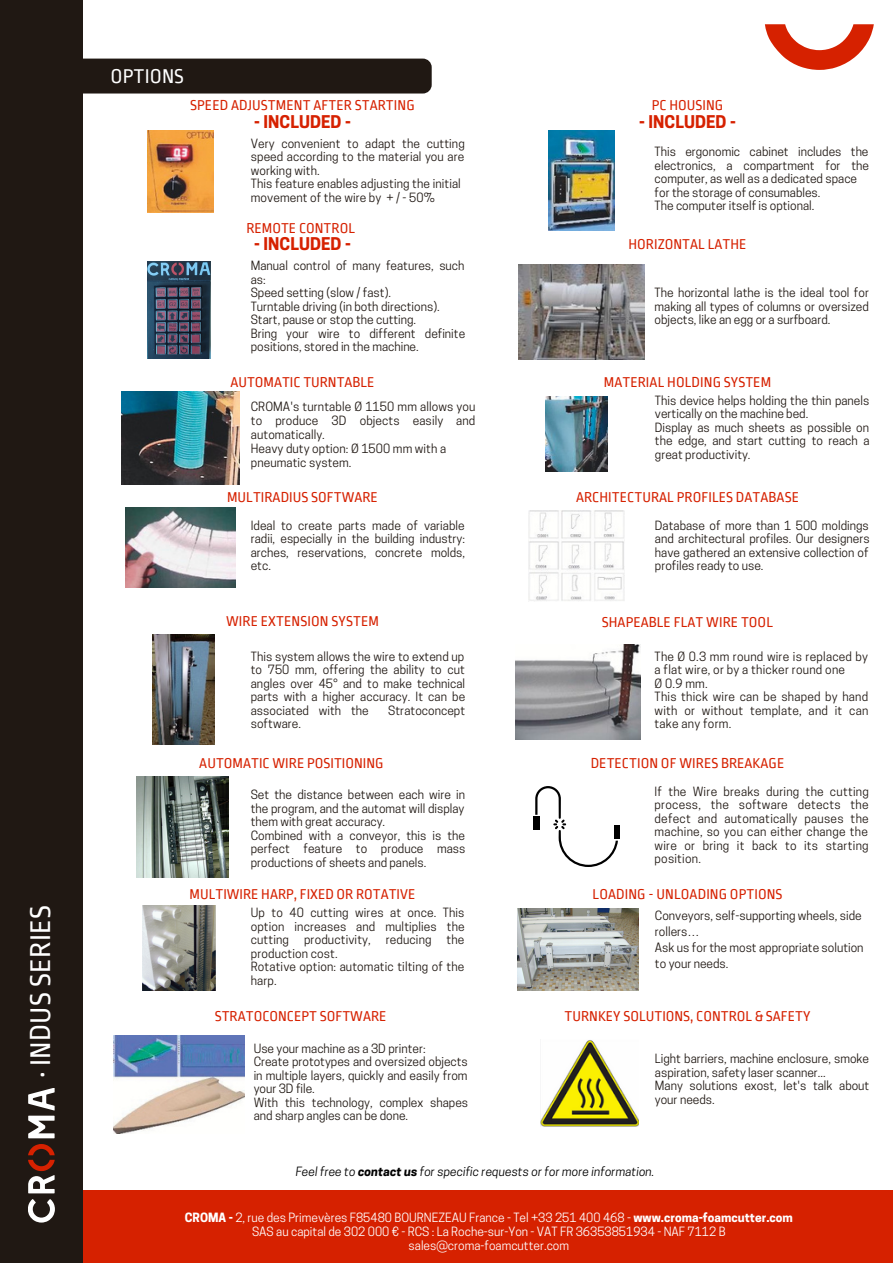
<style>
.page{position:relative;width:893px;height:1264px;background:#fff}
.page>*{position:absolute;margin:0;border:0;box-sizing:border-box;transform-origin:0 0}
.t1{font:30px "Ropa Sans";letter-spacing:.005em;color:#fff}
.t2{font:21px "Ropa Sans";letter-spacing:.005em;color:#fff}
.t3{font:700 16.5px "Cooper Hewitt";letter-spacing:.005em;color:#d62100}
.t4{font:15px "Ropa Sans";letter-spacing:.005em;color:#d62100}
.t5{font:12px/13.5px "Cooper Hewitt";color:#201813}
.t6{font:12px/14px "Cooper Hewitt";color:#fff;text-align:center}
.t7{font:12px/13.5px "Cooper Hewitt";letter-spacing:.02em;color:#201813}
.t8{font:italic 12px "Cooper Hewitt";letter-spacing:.005em;color:#000}
.s1{font-weight:700}
.s2{font-family:"IBM Plex Sans Cond";font-weight:700}
</style>
<div class="page">
<img style="left:121px;top:391px;width:119px;height:93px">
<img style="left:126px;top:507px;width:110px;height:80px">
<img style="left:113px;top:1035px;width:131px;height:98px">
<img style="left:148px;top:131px;width:65px;height:82px">
<img style="left:142px;top:905px;width:73px;height:85px">
<img style="left:548px;top:131px;width:66px;height:100px">
<img style="left:546px;top:396px;width:61px;height:75px">
<img style="left:515px;top:644px;width:125px;height:95px">
<img style="left:518px;top:264px;width:126px;height:96px">
<img style="left:528px;top:510px;width:96px;height:91px">
<div style="left:83px;top:59px;width:348px;height:34px;background:#201813"></div>
<div style="left:0;top:0;width:83px;height:1262px;background:#201813"></div>
<svg style="left:28px;top:1088px;width:27px;height:134px"></svg>
<div style="left:83px;top:1190px;width:809px;height:72px;background:#d62100"></div>
<svg style="left:765px;top:24px;width:108px;height:46px"></svg>
<img style="left:541px;top:1040px;width:97px;height:86px">
<img style="left:152px;top:634px;width:62px;height:110px">
<img style="left:517px;top:908px;width:121px;height:82px">
<img style="left:137px;top:776px;width:92px;height:101px">
<div style="left:614px;top:825px;width:6px;height:13px;background:#000"></div>
<div style="left:533px;top:816px;width:6px;height:14px;background:#000"></div>
<svg style="left:535px;top:786px;width:83px;height:81px"></svg>
<img style="left:147px;top:261px;width:63px;height:98px">
<h1 class="t1" style="left:25px;top:1078px;width:174px;rotate:-90deg">· INDUS SERIES</h1>
<h1 class="t1" style="left:28px;top:1067px;width:138px;rotate:-90deg">SÉRIE UHD+</h1>
<h2 class="t2" style="left:111px;top:65px;width:75px">OPTIONS</h2>
<p class="t4" style="left:190px;top:98px;width:226px">SPEED ADJUSTMENT AFTER STARTING</p>
<h3 class="t3" style="left:254px;top:115px;width:98px">- INCLUDED -</h3>
<p class="t5" style="left:251px;top:138px;width:215px">Very convenient to adapt the cutting speed according to the material you are working with.<br>This feature enables adjusting the initial movement of the wire by + / - 50%</p>
<p class="t4" style="left:246px;top:221px;width:110px">REMOTE CONTROL</p>
<h3 class="t3" style="left:254px;top:238px;width:98px">- INCLUDED -</h3>
<p class="t5" style="left:251px;top:260px;width:216px">Manual control of many features, such as:<br>Speed setting (slow / fast).<br>Turntable driving (in both directions).<br>Start, pause or stop the cutting.<br>Bring your wire to different definite positions, stored in the machine.</p>
<p class="t4" style="left:230px;top:374px;width:146px">AUTOMATIC TURNTABLE</p>
<p class="t5" style="left:251px;top:401px;width:226px;line-height:14px">CROMA's turntable Ø 1150 mm allows you to produce 3D objects easily and automatically.<br>Heavy duty option: Ø 1500 mm with a pneumatic system.</p>
<p class="t4" style="left:227px;top:489px;width:152px">MULTIRADIUS SOFTWARE</p>
<p class="t5" style="left:251px;top:520px;width:216px;text-align:justify">Ideal to create parts made of variable radii, especially in the building industry: arches, reservations, concrete molds, etc.</p>
<p class="t4" style="left:226px;top:613px;width:154px">WIRE EXTENSION SYSTEM</p>
<p class="t5" style="left:251px;top:651px;width:216px;text-align:justify">This system allows the wire to extend up to 750 mm, offering the ability to cut angles over 45° and to make technical parts with a higher accuracy. It can be associated with the</p>
<p class="t5" style="left:388px;top:705px;width:78px">Stratoconcept</p>
<p class="t5" style="left:251px;top:718px;width:52px">software.</p>
<p class="t4" style="left:199px;top:755px;width:186px">AUTOMATIC WIRE POSITIONING</p>
<p class="t5" style="left:251px;top:789px;width:216px">Set the distance between each wire in the program, and the automat will display them with great accuracy.<br>Combined with a conveyor, this is the perfect feature to produce mass productions of sheets and panels.</p>
<p class="t4" style="left:189px;top:885px;width:227px">MULTIWIRE HARP, FIXED OR ROTATIVE</p>
<p class="t5" style="left:251px;top:907px;width:215px;text-align:justify">Up to 40 cutting wires at once. This option increases and multiplies the cutting</p>
<p class="t5" style="left:304px;top:934px;width:68px">productivity,</p>
<p class="t5" style="left:386px;top:934px;width:47px">reducing</p>
<p class="t5" style="left:446px;top:934px;width:19px">the</p>
<p class="t5" style="left:251px;top:948px;width:215px">production cost.<br>Rotative option: automatic tilting of the harp.</p>
<p class="t4" style="left:215px;top:1008px;width:173px">STRATOCONCEPT SOFTWARE</p>
<p class="t5" style="left:254px;top:1043px;width:216px">Use your machine as a 3D printer:<br>Create prototypes and oversized objects in multiple layers, quickly and easily from your 3D file.<br>With this technology, complex shapes and sharp angles can be done.</p>
<p class="t4" style="left:651px;top:98px;width:73px">PC HOUSING</p>
<h3 class="t3" style="left:639px;top:115px;width:98px">- INCLUDED -</h3>
<p class="t5" style="left:654px;top:147px;width:216px">This ergonomic cabinet includes the electronics, a compartment for the computer, as well as a dedicated space for the storage of consumables.<br>The computer itself is optional.</p>
<p class="t4" style="left:628px;top:236px;width:119px">HORIZONTAL LATHE</p>
<p class="t5" style="left:654px;top:287px;width:216px;text-align:justify">The horizontal lathe is the ideal tool for making all types of columns or oversized objects, like an egg or a surfboard.</p>
<p class="t4" style="left:603px;top:374px;width:169px">MATERIAL HOLDING SYSTEM</p>
<p class="t5" style="left:655px;top:395px;width:216px">This device helps holding the thin panels vertically on the machine bed.<br>Display as much sheets as possible on the edge, and start cutting to reach a great productivity.</p>
<p class="t4" style="left:576px;top:489px;width:224px">ARCHITECTURAL PROFILES DATABASE</p>
<p class="t5" style="left:655px;top:520px;width:216px;text-align:justify">Database of more than 1 500 moldings and architectural profiles. Our designers have gathered an extensive collection of profiles ready to use.</p>
<p class="t4" style="left:602px;top:614px;width:173px">SHAPEABLE FLAT WIRE TOOL</p>
<p class="t7" style="left:654px;top:651px;width:215px">The Ø 0.3 mm round wire is replaced by a flat wire, or by a thicker round one<br>Ø 0.9 mm.<br>This thick wire can be shaped by hand with or without template, and it can take any form.</p>
<p class="t4" style="left:590px;top:755px;width:195px">DETECTION OF WIRES BREAKAGE</p>
<p class="t5" style="left:654px;top:785px;width:216px;text-align:justify">If the Wire breaks during the cutting process, the software detects the defect and automatically pauses the machine, so you can either change the wire or bring it back to its starting position.</p>
<p class="t4" style="left:592px;top:885px;width:191px">LOADING - UNLOADING OPTIONS</p>
<p class="t5" style="left:655px;top:908px;width:210px;line-height:16px">Conveyors, self-supporting wheels, side rollers…<br>Ask us for the most appropriate solution to your needs.</p>
<p class="t4" style="left:564px;top:1008px;width:247px">TURNKEY SOLUTIONS, CONTROL &amp; SAFETY</p>
<p class="t5" style="left:655px;top:1053px;width:216px">Light barriers, machine enclosure, smoke aspiration, safety laser scanner...<br>Many solutions exost, let's talk about your needs.</p>
<p class="t8" style="left:296px;top:1166px;width:360px">Feel free to <span class="s1">contact us</span> for specific requests or for more information.</p>
<p class="t6" style="left:193px;top:1211px;width:592px;line-height:13.5px"><span class="s2">CROMA</span> 2, rue des Primevères F85480 BOURNEZEAU France - Tel +33 251 400 468 -<span class="s2">www. roma-foamcutter.com<br></span>SAS au capital de 302 000 € - RCS : La Roche-sur-Yon - VAT FR 36353851934 - NAF 7112 B</p>
<p class="t6" style="left:185px;top:1212px;width:609px"><span class="s1">CROMA -</span> 2, rue des Primevères F85480 BOURNEZEAU France - Tel +33 251 400 468 - <span class="s1">www.croma-foamcutter.com<br></span>SAS au capital de 302 000 € - RCS : La Roche-sur-Yon - VAT FR 36353851934 - NAF 7112 B sales@croma-foamcutter.com</p>
</div>
